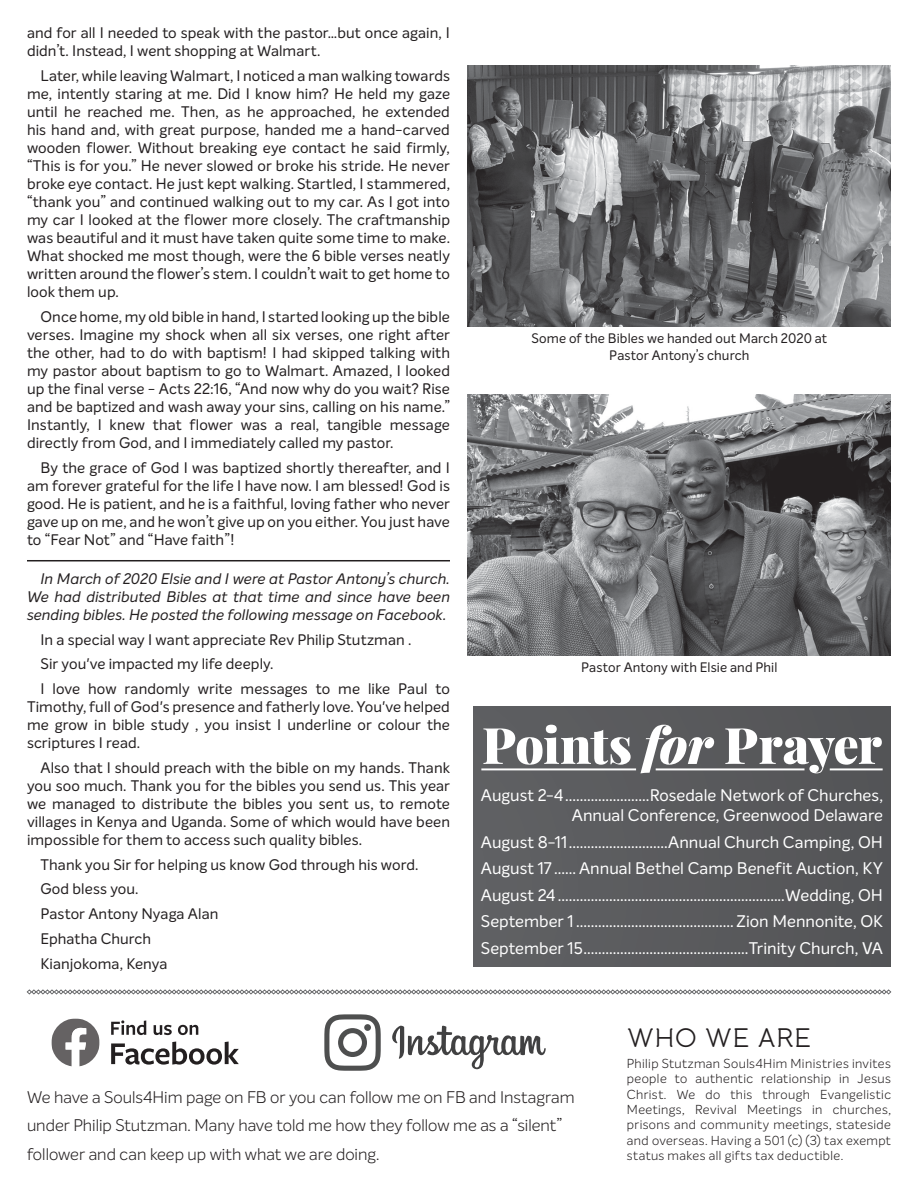
<style>
.page{position:relative;width:918px;height:1188px;background:#fff}
.page>*{position:absolute;margin:0;border:0;box-sizing:border-box;transform-origin:0 0}
.t1{font:900 50.25px "Playfair Display";letter-spacing:-.015em;color:#fff}
.t2{font:26.85px "Banda";letter-spacing:-.015em;color:#231f20}
.t3{font:16.5px/26.5px "Intelo";color:#fff;text-align:right}
.t4{font:300 16.5px/28.5px "Intelo Alt";color:#231f20}
.t5{font:15px/18px "Intelo";letter-spacing:.005em;color:#231f20;text-align:justify}
.t6{font:italic 15px/18px "Intelo";letter-spacing:.005em;color:#231f20;text-align:justify}
.t7{font:13.5px/16.5px "Intelo";letter-spacing:.01em;color:#231f20;text-align:center}
.t8{font:300 12.75px/15.3px "Intelo Alt";letter-spacing:.035em;color:#231f20;text-align:justify}
.s1{font-style:italic}
</style>
<div class="page">
<svg style="left:111px;top:1020px;width:35px;height:15px"></svg>
<svg style="left:154px;top:1025px;width:18px;height:10px"></svg>
<svg style="left:178px;top:1025px;width:20px;height:10px"></svg>
<svg style="left:111px;top:1042px;width:128px;height:23px"></svg>
<svg style="left:51px;top:1018px;width:49px;height:49px"></svg>
<svg style="left:392px;top:1026px;width:154px;height:43px"></svg>
<svg style="left:324px;top:1014px;width:57px;height:57px"></svg>
<div style="left:364px;top:1024px;width:7px;height:7px;background:#4e4f4f;border-radius:50%"></div>
<svg style="left:27px;top:989px;width:864px;height:5px"></svg>
<div style="left:473px;top:707px;width:418px;height:259px;background:#5a5a5d"></div>
<hr style="left:481px;top:768px;width:155px;height:2px;background:#fff">
<hr style="left:656px;top:768px;width:149px;height:2px;background:#fff">
<hr style="left:830px;top:768px;width:53px;height:2px;background:#fff">
<img style="left:468px;top:66px;width:423px;height:261px">
<img style="left:468px;top:395px;width:423px;height:261px">
<hr style="left:27px;top:560px;width:423px;height:1px;background:#231f20">
<p class="t5" style="left:27px;top:24px;width:425px">and for all I needed to speak with the pastor…but once again, I didn’t. Instead, I went shopping at Walmart.</p>
<p class="t5" style="left:27px;top:67px;width:425px;text-indent:14px">Later, while leaving Walmart, I noticed a man walking towards me, intently staring at me. Did I know him? He held my gaze until he reached me. Then, as he approached, he extended his hand and, with great purpose, handed me a hand-carved wooden flower. Without breaking eye contact he said firmly, “This is for you.” He never slowed or broke his stride. He never broke eye contact. He just kept walking. Startled, I stammered, “thank you” and continued walking out to my car. As I got into my car I looked at the flower more closely. The craftmanship was beautiful and it must have taken quite some time to make.<br>What shocked me most though, were the 6 bible verses neatly written around the flower’s stem. I couldn’t wait to get home to look them up.</p>
<p class="t5" style="left:27px;top:308px;width:425px;text-indent:14px">Once home, my old bible in hand, I started looking up the bible verses. Imagine my shock when all six verses, one right after the other, had to do with baptism! I had skipped talking with my pastor about baptism to go to Walmart. Amazed, I looked up the final verse - Acts 22:16, “And now why do you wait? Rise and be baptized and wash away your sins, calling on his name.” Instantly, I knew that flower was a real, tangible message directly from God, and I immediately called my pastor.</p>
<p class="t5" style="left:27px;top:458px;width:424px;text-indent:14px">By the grace of God I was baptized shortly thereafter, and I am forever grateful for the life I have now. I am blessed! God is good. He is patient, and he is a faithful, loving father who never gave up on me, and he won’t give up on you either. You just have to “Fear Not” and “Have faith”!</p>
<p class="t6" style="left:27px;top:570px;width:425px;text-indent:14px">In March of 2020 Elsie and I were at Pastor Antony’s church.<br>We had distributed Bibles at that time and since have been sending bibles. He posted the following message on Facebook.</p>
<p class="t5" style="left:40px;top:627px;width:411px;line-height:24.8px;text-align:left">In a special way I want appreciate Rev Philip Stutzman .<br>Sir you've impacted my life deeply.<br>I love how randomly write messages to me like Paul to</p>
<p class="t5" style="left:27px;top:698px;width:424px">Timothy, full of God's presence and fatherly love. You've helped me grow in bible study , you insist I underline or colour the scriptures I read.</p>
<p class="t5" style="left:27px;top:759px;width:425px;text-indent:14px">Also that I should preach with the bible on my hands. Thank you soo much. Thank you for the bibles you send us. This year we managed to distribute the bibles you sent us, to remote villages in Kenya and Uganda. Some of which would have been impossible for them to access such quality bibles.</p>
<p class="t5" style="left:40px;top:852px;width:380px;line-height:24.8px;text-align:left">Thank you Sir for helping us know God through his word.<br>God bless you.<br>Pastor Antony Nyaga Alan<br>Ephatha Church<br>Kianjokoma, Kenya</p>
<p class="t7" style="left:532px;top:330px;width:297px">Some of the Bibles we handed out March 2020 at<br>Pastor Antony’s church</p>
<p class="t7" style="left:581px;top:659px;width:198px">Pastor Antony with Elsie and Phil</p>
<h1 class="t1" style="left:482px;top:713px;width:401px">Points <span class="s1">for</span> Prayer</h1>
<p class="t3" style="left:481px;top:785px;width:404px;line-height:19.8px">August 2-4.......................Rosedale Network of Churches,<br>Annual Conference, Greenwood Delaware</p>
<p class="t3" style="left:481px;top:828px;width:404px;text-align:justify">August 8-11...........................Annual Church Camping, OH August 17 ...... Annual Bethel Camp Benefit Auction, KY August 24..............................................................Wedding, OH September 1........................................... Zion Mennonite, OK September 15.............................................Trinity Church, VA</p>
<p class="t4" style="left:27px;top:1083px;width:549px">We have a Souls4Him page on FB or you can follow me on FB and Instagram under Philip Stutzman. Many have told me how they follow me as a “silent” follower and can keep up with what we are doing.</p>
<h2 class="t2" style="left:627px;top:1021px;width:186px">WHO WE ARE</h2>
<p class="t8" style="left:627px;top:1056px;width:266px">Philip Stutzman Souls4Him Ministries invites people to authentic relationship in Jesus Christ. We do this through Evangelistic Meetings, Revival Meetings in churches, prisons and community meetings, stateside and overseas. Having a 501 (c) (3) tax exempt status makes all gifts tax deductible.</p>
</div>
